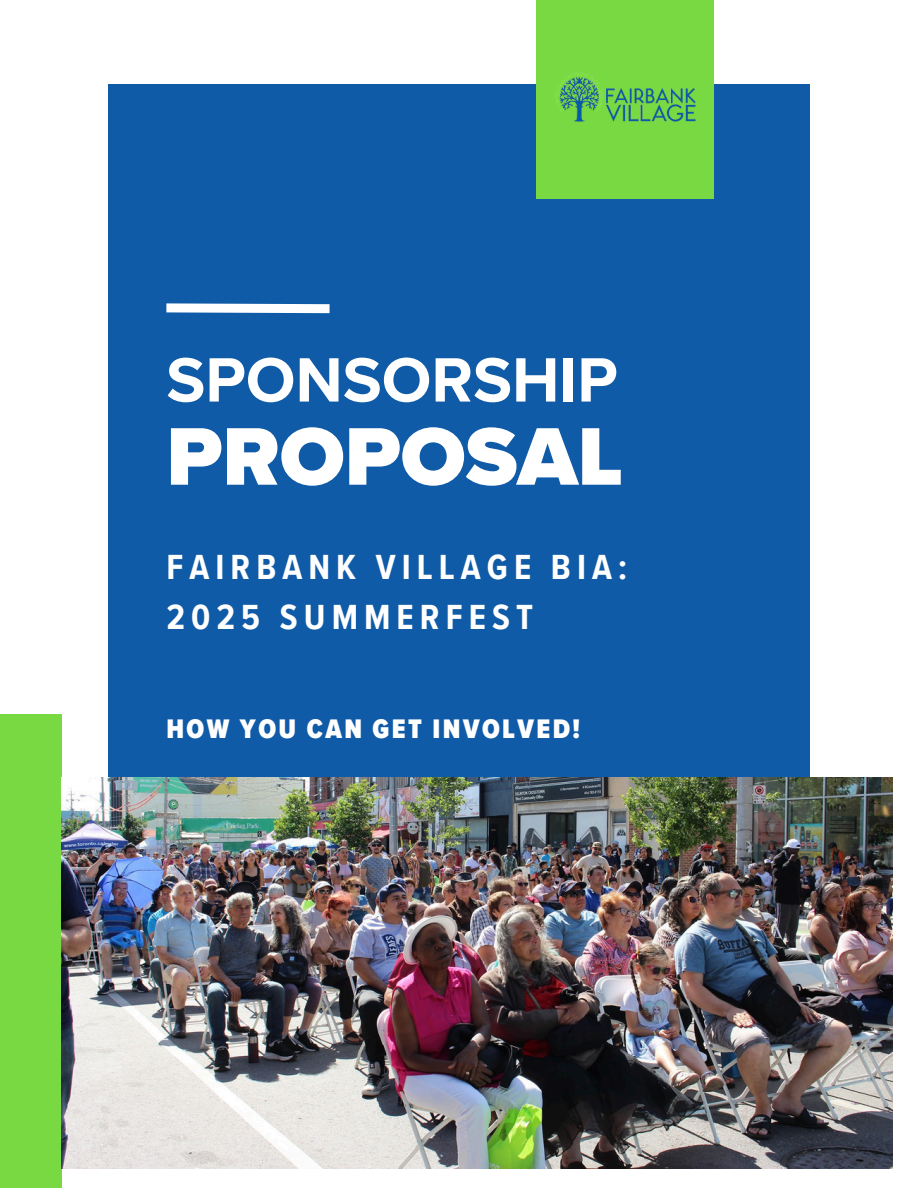
<style>
.page{position:relative;width:918px;height:1188px;background:#fff}
.page>*{position:absolute;margin:0;border:0;box-sizing:border-box;transform-origin:0 0}
.t1{font:900 84.75px "Proxima Nova";color:#fff}
.t2{font:700 64.95px "Proxima Nova";color:#fff}
.t3{font:700 35.85px/49.5px "Proxima Nova Cond";letter-spacing:.17em;color:#fff}
.t4{font:900 27.6px "Proxima Nova Cond";letter-spacing:.09em;color:#fff}
</style>
<div class="page">
<div style="left:108px;top:84px;width:702px;height:814px;background:#0f5ba7"></div>
<svg style="left:166px;top:303px;width:164px;height:11px;background:#d2e0ee"></svg>
<div style="left:536px;top:0;width:178px;height:199px;background:#79d943"></div>
<div style="left:0;top:714px;width:62px;height:474px;background:#79d943"></div>
<img style="left:555px;top:72px;width:141px;height:50px">
<img style="left:62px;top:777px;width:831px;height:391px">
<h2 class="t2" style="left:166px;top:342px;width:453px">SPONSORSHIP</h2>
<p class="t1" style="left:166px;top:407px;width:458px">PROPOSAL</p>
<p class="t3" style="left:166px;top:543px;width:462px">FAIRBANK VILLAGE BIA:<br>2025 SUMMERFEST</p>
<h1 class="t4" style="left:166px;top:713px;width:415px">HOW YOU CAN GET INVOLVED!</h1>
</div>
